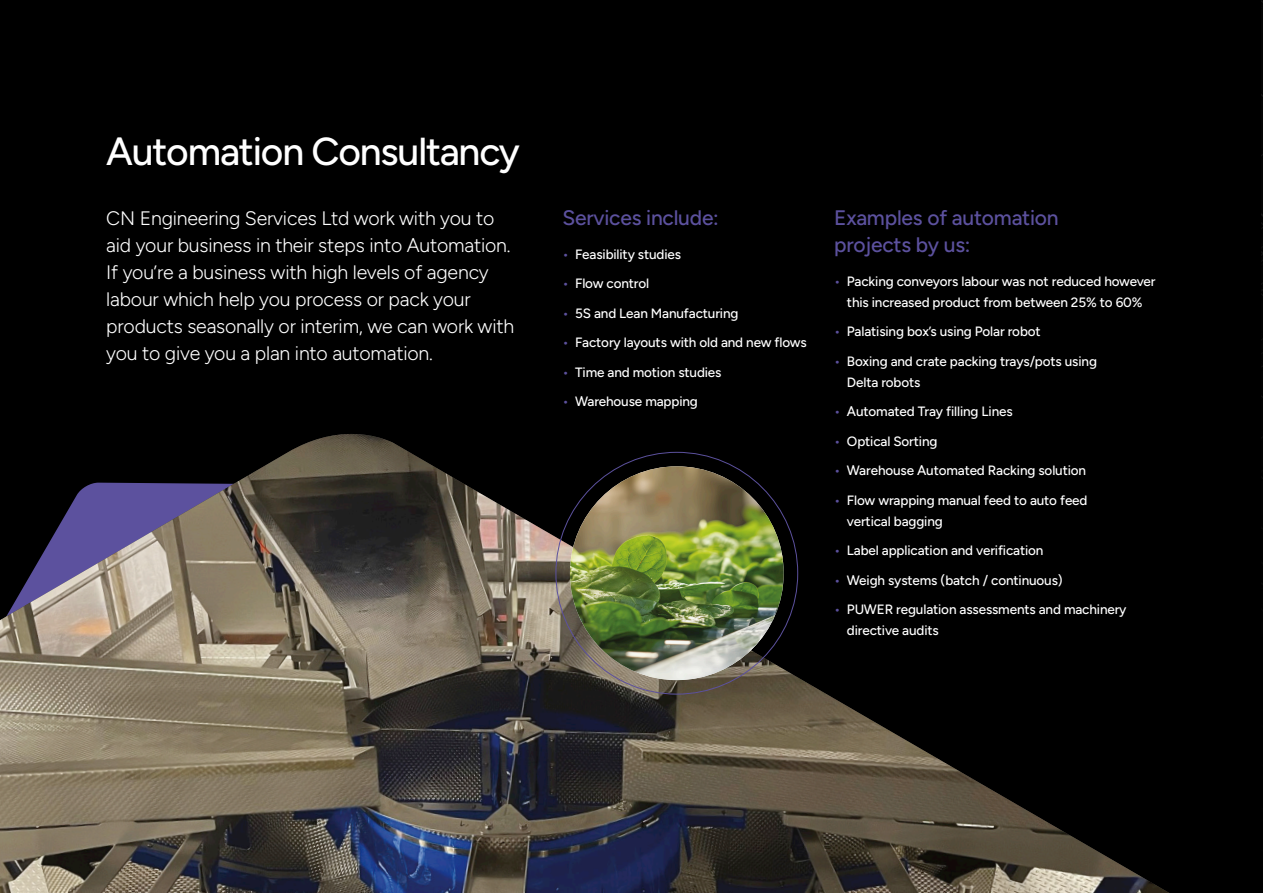
<style>
.page{position:relative;width:1263px;height:893px;background:#000}
.page>*{position:absolute;margin:0;border:0;box-sizing:border-box;transform-origin:0 0}
.t1{font:300 39px "Figtree";letter-spacing:-.03em;color:#fff}
.Sub_headings{font:300 21px/27px "Figtree";letter-spacing:-.01em;color:#5c519e}
.t2{font:300 19.5px/27px "Figtree";letter-spacing:-.01em;color:#fff}
._02_Body_text{font:300 13.5px/21px "Figtree";letter-spacing:-.01em;color:#fff}
.s1{color:#5c519e}
</style>
<div class="page">
<img style="left:0;top:434px;width:1169px;height:459px">
<img style="left:1262px;top:1px;width:1px;height:478px">
<img style="left:570px;top:466px;width:214px;height:214px;border-radius:107px">
<p class="t1" style="left:106px;top:129px;width:415px">Automation Consultancy</p>
<p class="t2" style="left:106px;top:204px;width:409px">CN Engineering Services Ltd work with you to aid your business in their steps into Automation.<br>If you’re a business with high levels of agency labour which help you process or pack your products seasonally or interim, we can work with you to give you a plan into automation.</p>
<p class="Sub_headings" style="left:562px;top:204px;width:158px">Services include:</p>
<p class="_02_Body_text" style="left:562px;top:244px;width:120px"><span class="s1">•</span> Feasibility studies</p>
<p class="_02_Body_text" style="left:562px;top:273px;width:88px"><span class="s1">•</span> Flow control</p>
<p class="_02_Body_text" style="left:562px;top:303px;width:178px"><span class="s1">•</span> 5S and Lean Manufacturing</p>
<p class="_02_Body_text" style="left:562px;top:332px;width:246px"><span class="s1">•</span> Factory layouts with old and new flows</p>
<p class="_02_Body_text" style="left:562px;top:362px;width:161px"><span class="s1">•</span> Time and motion studies</p>
<p class="_02_Body_text" style="left:562px;top:391px;width:137px"><span class="s1">•</span> Warehouse mapping</p>
<p class="Sub_headings" style="left:834px;top:204px;width:226px">Examples of automation projects by us:</p>
<p class="_02_Body_text" style="left:834px;top:271px;width:323px;text-align:center"><span class="s1">•</span> Packing conveyors labour was not reduced however this increased product from between 25% to 60%</p>
<p class="_02_Body_text" style="left:834px;top:321px;width:208px"><span class="s1">•</span> Palatising box’s using Polar robot</p>
<p class="_02_Body_text" style="left:847px;top:351px;width:252px;text-indent:-13px"><span class="s1">•</span> Boxing and crate packing trays/pots using<br>Delta robots</p>
<p class="_02_Body_text" style="left:834px;top:401px;width:180px"><span class="s1">•</span> Automated Tray filling Lines</p>
<p class="_02_Body_text" style="left:834px;top:431px;width:105px"><span class="s1">•</span> Optical Sorting</p>
<p class="_02_Body_text" style="left:834px;top:460px;width:253px"><span class="s1">•</span> Warehouse Automated Racking solution</p>
<p class="_02_Body_text" style="left:847px;top:490px;width:242px;text-indent:-13px"><span class="s1">•</span> Flow wrapping manual feed to auto feed vertical bagging</p>
<p class="_02_Body_text" style="left:834px;top:540px;width:211px"><span class="s1">•</span> Label application and verification</p>
<p class="_02_Body_text" style="left:834px;top:570px;width:230px"><span class="s1">•</span> Weigh systems (batch / continuous)</p>
<p class="_02_Body_text" style="left:847px;top:599px;width:281px;text-indent:-13px"><span class="s1">•</span> PUWER regulation assessments and machinery directive audits</p>
</div>
